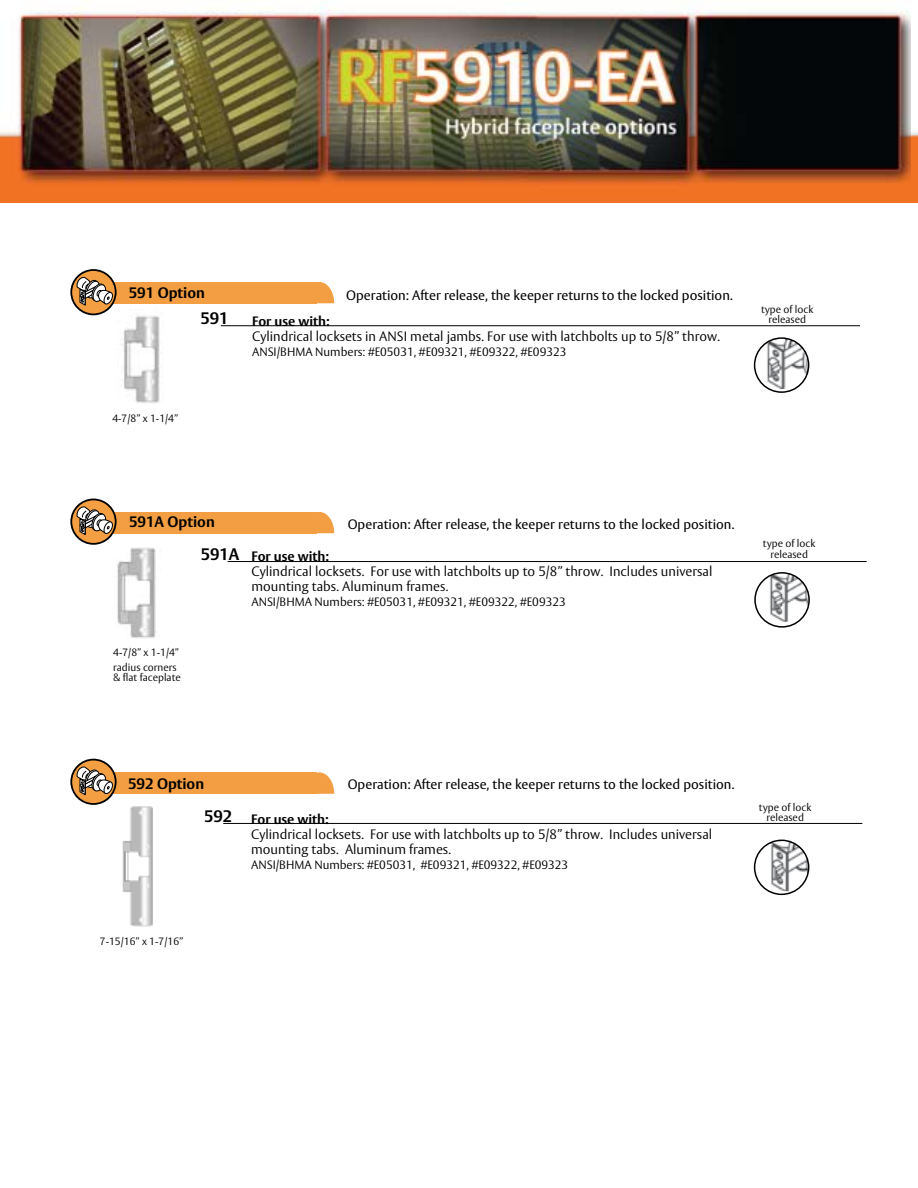
<style>
.page{position:relative;width:918px;height:1188px;background:#fff}
.page>*{position:absolute;margin:0;border:0;box-sizing:border-box;transform-origin:0 0}
.t1{font:700 16.5px "ASSA Vesta";color:#000}
.t2{font:700 15px "ASSA Vesta";color:#000}
.t3{font:300 13.5px/15px "ASSA Vesta";color:#000}
.t4{font:13.5px "ASSA Vesta";color:#000}
.t5{font:700 13.5px "ASSA Vesta";color:#000}
.t6{font:300 12px "ASSA Vesta";color:#000}
.t7{font:300 10.5px/10.5px "ASSA Vesta";color:#000;text-align:center}
.s1{font-weight:700;font-size:16.5px}
.s2{font-weight:700}
</style>
<div class="page">
<div style="left:103px;top:773px;width:214px;height:21px;background:#f39e42"></div>
<svg style="left:305px;top:772px;width:29px;height:22px"></svg>
<div style="left:103px;top:512px;width:214px;height:21px;background:#f39e42"></div>
<svg style="left:317px;top:512px;width:17px;height:21px"></svg>
<div style="left:103px;top:282px;width:214px;height:21px;background:#f39e42"></div>
<svg style="left:317px;top:282px;width:17px;height:21px"></svg>
<hr style="left:221px;top:325px;width:639px;height:1px;background:#000">
<svg style="left:755px;top:338px;width:54px;height:54px"></svg>
<img style="left:760px;top:338px;width:49px;height:51px">
<div style="left:754px;top:337px;width:55px;height:56px;border:2px solid #000;border-radius:50%"></div>
<svg style="left:755px;top:573px;width:54px;height:54px"></svg>
<img style="left:762px;top:573px;width:47px;height:49px">
<div style="left:754px;top:572px;width:56px;height:56px;border:2px solid #000;border-radius:50%"></div>
<img style="left:122px;top:315px;width:40px;height:88px">
<img style="left:117px;top:547px;width:39px;height:91px">
<img style="left:764px;top:840px;width:45px;height:51px">
<div style="left:754px;top:840px;width:55px;height:55px;border:2px solid #000;border-radius:50%"></div>
<img style="left:122px;top:806px;width:31px;height:121px">
<hr style="left:228px;top:561px;width:639px;height:1px;background:#000">
<hr style="left:223px;top:823px;width:639px;height:1px;background:#000">
<svg style="left:71px;top:270px;width:45px;height:44px"></svg>
<div style="left:70px;top:269px;width:47px;height:46px;border:2px solid #000;border-radius:50%"></div>
<svg style="left:76px;top:276px;width:37px;height:30px"></svg>
<svg style="left:71px;top:499px;width:45px;height:45px"></svg>
<div style="left:70px;top:499px;width:47px;height:46px;border:2px solid #000;border-radius:50%"></div>
<svg style="left:76px;top:506px;width:37px;height:29px"></svg>
<svg style="left:71px;top:760px;width:45px;height:44px"></svg>
<div style="left:70px;top:759px;width:47px;height:46px;border:2px solid #000;border-radius:50%"></div>
<svg style="left:76px;top:766px;width:37px;height:30px"></svg>
<img style="left:0;top:7px;width:912px;height:195px">
<img style="left:912px;top:132px;width:6px;height:70px">
<p class="t2" style="left:129px;top:284px;width:78px">591 Option</p>
<p class="t4" style="left:346px;top:287px;width:388px">Operation: After release, the keeper returns to the locked position.</p>
<p class="t7" style="left:112px;top:414px;width:67px">4-7/8” x 1-1/4”</p>
<p class="t1" style="left:200px;top:309px;width:30px">591</p>
<p class="t5" style="left:252px;top:313px;width:79px">For use with:</p>
<p class="t3" style="left:252px;top:329px;width:469px">Cylindrical locksets in ANSI metal jambs. For use with latchbolts up to 5/8” throw.</p>
<p class="t6" style="left:252px;top:344px;width:316px">ANSI/BHMA Numbers: #E05031, #E09321, #E09322, #E09323</p>
<p class="t7" style="left:761px;top:304px;width:54px">type of lock released</p>
<p class="t2" style="left:129px;top:513px;width:87px">591A Option</p>
<p class="t1" style="left:201px;top:544px;width:40px">591A</p>
<p class="t4" style="left:348px;top:517px;width:388px">Operation: After release, the keeper returns to the locked position.</p>
<p class="t5" style="left:252px;top:548px;width:79px">For use with:</p>
<p class="t3" style="left:252px;top:565px;width:462px">Cylindrical locksets. For use with latchbolts up to 5/8” throw. Includes universal mounting tabs. Aluminum frames.</p>
<p class="t6" style="left:252px;top:595px;width:316px">ANSI/BHMA Numbers: #E05031, #E09321, #E09322, #E09323</p>
<p class="t7" style="left:113px;top:645px;width:67px;line-height:15px;text-align:left">4-7/8” x 1-1/4” radius corners</p>
<p class="t7" style="left:113px;top:673px;width:69px">&amp; flat faceplate</p>
<p class="t7" style="left:763px;top:539px;width:54px">type of lock released</p>
<p class="t2" style="left:128px;top:775px;width:78px">592 Option</p>
<p class="t4" style="left:348px;top:776px;width:388px">Operation: After release, the keeper returns to the locked position.</p>
<p class="t3" style="left:251px;top:812px;width:462px;text-indent:-47px"><span class="s1">592</span> <span class="s2">For use with:<br></span>Cylindrical locksets. For use with latchbolts up to 5/8” throw. Includes universal mounting tabs. Aluminum frames.</p>
<p class="t6" style="left:251px;top:857px;width:319px">ANSI/BHMA Numbers: #E05031, #E09321, #E09322, #E09323</p>
<p class="t7" style="left:759px;top:802px;width:54px">type of lock released</p>
<p class="t7" style="left:100px;top:937px;width:85px">7-15/16” x 1-7/16”</p>
</div>
